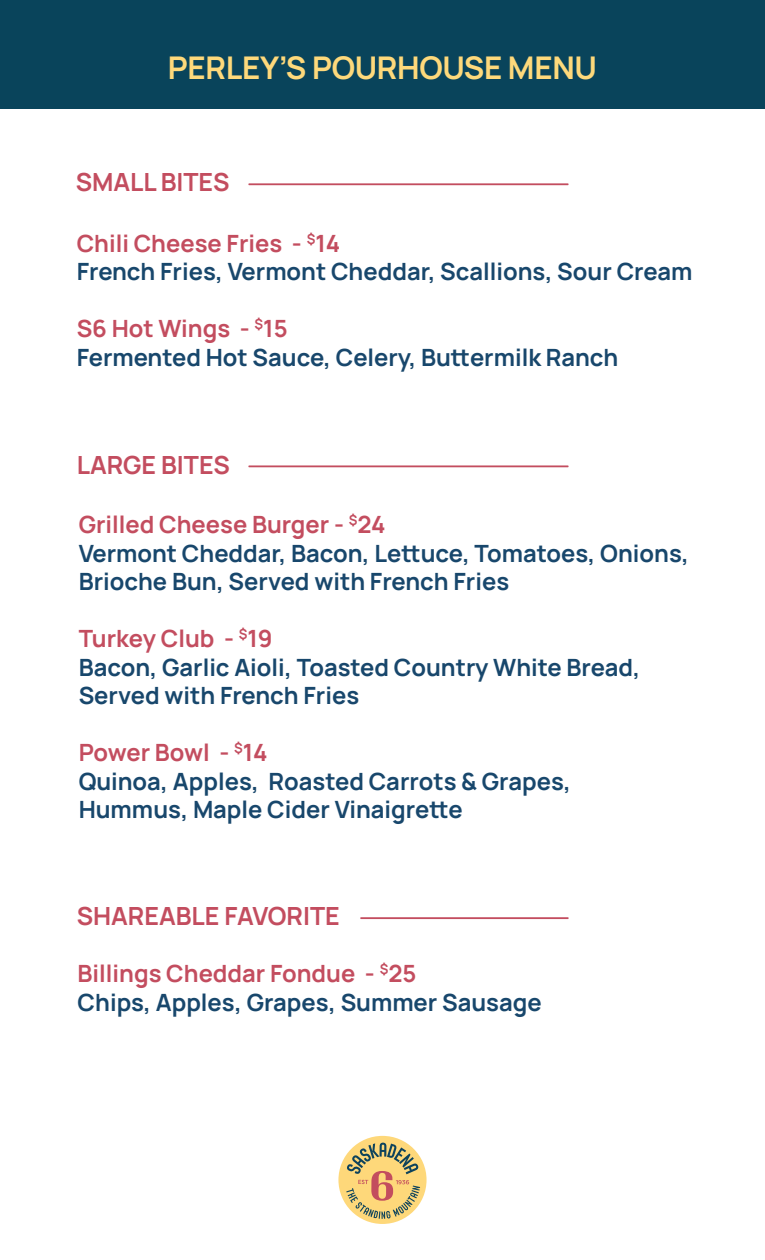
<style>
.page{position:relative;width:765px;height:1260px;background:#fff}
.page>*{position:absolute;margin:0;border:0;box-sizing:border-box;transform-origin:0 0}
.t1{font:200 31.25px "Manrope";letter-spacing:-.01em;color:#fed97b}
.t2{font:200 25px "Manrope";color:#c34d5f}
.t3{font:200 23.75px/28.5px "Manrope";color:#18476c}
.s1{color:#c34d5f}
</style>
<div class="page">
<div style="left:0;top:0;width:765px;height:109px;background:#09445b"></div>
<div style="left:338px;top:1136px;width:89px;height:88px;background:#fed87a;border-radius:50%"></div>
<svg style="left:346px;top:1143px;width:74px;height:76px"></svg>
<hr style="left:248px;top:183px;width:321px;height:2px;background:#c34d5f">
<hr style="left:248px;top:465px;width:321px;height:2px;background:#c34d5f">
<svg style="left:360px;top:917px;width:209px;height:2px"></svg>
<h1 class="t1" style="left:168px;top:45px;width:431px">PERLEY’S POURHOUSE MENU</h1>
<p class="t2" style="left:76px;top:165px;width:155px">SMALL BITES</p>
<p class="t3" style="left:77px;top:228px;width:617px"><span class="s1">Chili Cheese Fries -</span> <sup>$</sup><span class="s1">14<br></span>French Fries, Vermont Cheddar, Scallions, Sour Cream</p>
<p class="t3" style="left:77px;top:313px;width:543px"><span class="s1">S6 Hot Wings -</span> <sup>$</sup><span class="s1">15<br></span>Fermented Hot Sauce, Celery, Buttermilk Ranch</p>
<p class="t2" style="left:77px;top:447px;width:155px">LARGE BITES</p>
<p class="t3" style="left:79px;top:510px;width:612px"><span class="s1">Grilled Cheese Burger -</span> <sup>$</sup><span class="s1">24<br></span>Vermont Cheddar, Bacon, Lettuce, Tomatoes, Onions,<br>Brioche Bun, Served with French Fries</p>
<p class="t3" style="left:79px;top:624px;width:563px"><span class="s1">Turkey Club -</span> <sup>$</sup><span class="s1">19<br></span>Bacon, Garlic Aioli, Toasted Country White Bread,<br>Served with French Fries</p>
<p class="t3" style="left:79px;top:738px;width:494px"><span class="s1">Power Bowl -</span> <sup>$</sup><span class="s1">14<br></span>Quinoa, Apples, Roasted Carrots &amp; Grapes,<br>Hummus, Maple Cider Vinaigrette</p>
<p class="t2" style="left:77px;top:899px;width:265px">SHAREABLE FAVORITE</p>
<p class="t3" style="left:78px;top:958px;width:466px"><span class="s1">Billings Cheddar Fondue -</span> <sup>$</sup><span class="s1">25<br></span>Chips, Apples, Grapes, Summer Sausage</p>
</div>
